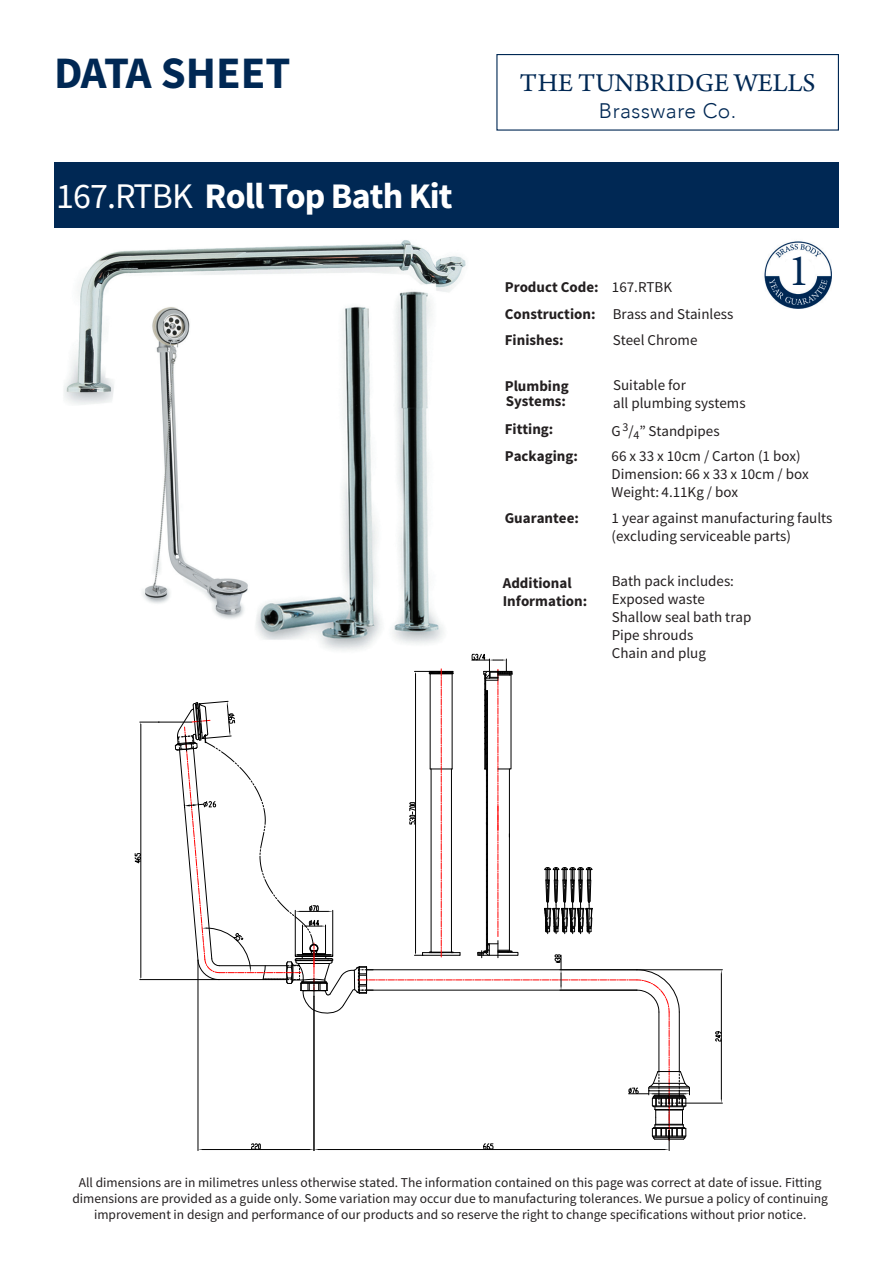
<style>
.page{position:relative;width:893px;height:1263px;background:#fff}
.page>*{position:absolute;margin:0;border:0;box-sizing:border-box;transform-origin:0 0}
.t1{font:700 45px "Source Sans Pro";color:#002854}
.t2{font:45px "Minion Pro";color:#002854}
.t3{font:700 36px "Source Sans Pro";letter-spacing:-.025em;color:#fff}
.t4{font:27px "Arno Pro";color:#002854}
.t5{font:300 21px "Avenir";letter-spacing:.025em;color:#002854}
.t6{font:15px/17.9px "Source Sans Pro";color:#231f20}
.t7{font:700 15px "Source Sans Pro";color:#231f20}
.t8{font:13.5px/16.2px "Source Sans Pro";color:#231f20;text-align:center}
.s1{font-weight:400}
</style>
<div class="page">
<div style="left:496px;top:54px;width:343px;height:77px;border:1px solid #002854"></div>
<img style="left:54px;top:227px;width:438px;height:424px">
<div style="left:54px;top:162px;width:785px;height:65px;background:#002854"></div>
<img style="left:761px;top:238px;width:77px;height:77px;border-radius:38px">
<div style="left:780px;top:256px;width:35px;height:35px;background:#fff;border-radius:50%"></div>
<hr style="left:158px;top:722px;width:34px;height:1px;background:#000">
<hr style="left:679px;top:1103px;width:43px;height:1px;background:#000">
<hr style="left:637px;top:969px;width:85px;height:1px;background:#000">
<hr style="left:721px;top:974px;width:1px;height:125px;background:#000">
<svg style="left:715px;top:1031px;width:7px;height:11px"></svg>
<hr style="left:140px;top:979px;width:79px;height:1px;background:#000">
<hr style="left:141px;top:724px;width:1px;height:253px;background:#000">
<svg style="left:140px;top:722px;width:19px;height:2px"></svg>
<svg style="left:134px;top:853px;width:7px;height:11px"></svg>
<svg style="left:174px;top:653px;width:516px;height:497px"></svg>
<p class="t1" style="left:54px;top:42px;width:238px">DATA SHEET</p>
<p class="t3" style="left:56px;top:172px;width:398px"><span class="s1">167.RTBK</span> Roll Top Bath Kit</p>
<p class="t4" style="left:520px;top:67px;width:297px">THE TUNBRIDGE WELLS</p>
<p class="t5" style="left:599px;top:98px;width:139px">Brassware Co.</p>
<p class="t7" style="left:505px;top:277px;width:169px">Product Code: <span class="s1">167.RTBK</span></p>
<p class="t7" style="left:505px;top:304px;width:92px">Construction:</p>
<p class="t7" style="left:505px;top:330px;width:60px">Finishes:</p>
<p class="t6" style="left:613px;top:301px;width:122px;line-height:26.1px">Brass and Stainless<br>Steel Chrome</p>
<p class="t2" style="left:788px;top:240px;width:23px">1</p>
<p class="t7" style="left:505px;top:375px;width:65px">Plumbing</p>
<p class="t7" style="left:506px;top:390px;width:62px">Systems:</p>
<p class="t7" style="left:505px;top:419px;width:50px">Fitting:</p>
<p class="t7" style="left:505px;top:446px;width:75px">Packaging:</p>
<p class="t7" style="left:505px;top:508px;width:76px">Guarantee:</p>
<p class="t7" style="left:503px;top:572px;width:70px">Additional</p>
<p class="t7" style="left:503px;top:590px;width:86px">Information:</p>
<p class="t6" style="left:613px;top:376px;width:134px">Suitable for<br>all plumbing systems</p>
<p class="t6" style="left:612px;top:418px;width:191px;line-height:25.2px">G<sup>3</sup>/<sub>4</sub>” Standpipes<br>66 x 33 x 10cm / Carton (1 box)</p>
<p class="t6" style="left:612px;top:465px;width:199px">Dimension: 66 x 33 x 10cm / box<br>Weight: 4.11Kg / box</p>
<p class="t6" style="left:612px;top:509px;width:222px">1 year against manufacturing faults (excluding serviceable parts)</p>
<p class="t6" style="left:612px;top:572px;width:141px">Bath pack includes:<br>Exposed waste<br>Shallow seal bath trap<br>Pipe shrouds<br>Chain and plug</p>
<p class="t8" style="left:72px;top:1174px;width:757px">All dimensions are in milimetres unless otherwise stated. The information contained on this page was correct at date of issue. Fitting dimensions are provided as a guide only. Some variation may occur due to manufacturing tolerances. We pursue a policy of continuing improvement in design and performance of our products and so reserve the right to change specifications without prior notice.</p>
</div>
